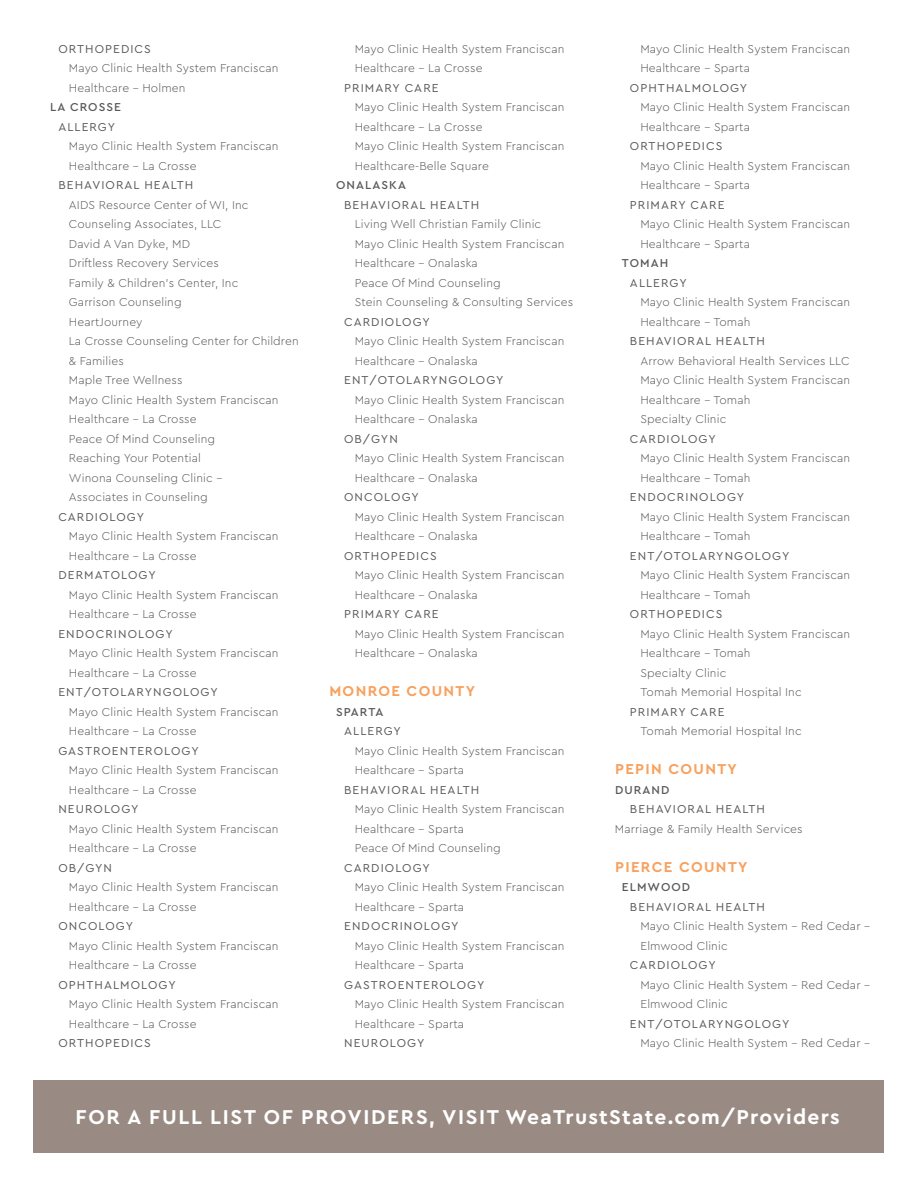
<style>
.page{position:relative;width:918px;height:1188px;background:#fff}
.page>*{position:absolute;margin:0;border:0;box-sizing:border-box;transform-origin:0 0}
.t1{font:700 21px "Cera PRO";letter-spacing:.06em;color:#fff}
.Counties{font:700 15px "Cera PRO";letter-spacing:.09em;color:#f8a15e}
.Providers{font:300 12px/19.5px "Cera PRO";letter-spacing:.01em;color:#57585a}
.Specialty{font:12px "Cera PRO";letter-spacing:.09em;color:#57585a}
.Communities{font:500 12px "Cera PRO";letter-spacing:.09em;color:#57585a}
</style>
<div class="page">
<div style="left:34px;top:1080px;width:850px;height:73px;background:#998b83"></div>
<p class="Specialty" style="left:58px;top:41px;width:94px">ORTHOPEDICS</p>
<p class="Providers" style="left:69px;top:58px;width:211px">Mayo Clinic Health System Franciscan<br>Healthcare - Holmen</p>
<p class="Communities" style="left:50px;top:99px;width:72px">LA CROSSE</p>
<p class="Specialty" style="left:58px;top:119px;width:58px">ALLERGY</p>
<p class="Providers" style="left:69px;top:136px;width:211px">Mayo Clinic Health System Franciscan<br>Healthcare - La Crosse</p>
<p class="Specialty" style="left:58px;top:177px;width:137px">BEHAVIORAL HEALTH</p>
<p class="Providers" style="left:69px;top:195px;width:181px">AIDS Resource Center of WI, Inc</p>
<p class="Providers" style="left:69px;top:214px;width:154px">Counseling Associates, LLC</p>
<p class="Providers" style="left:69px;top:234px;width:123px">David A Van Dyke, MD</p>
<p class="Providers" style="left:69px;top:253px;width:152px">Driftless Recovery Services</p>
<p class="Providers" style="left:69px;top:273px;width:171px">Family &amp; Children’s Center, Inc</p>
<p class="Providers" style="left:69px;top:292px;width:114px">Garrison Counseling</p>
<p class="Providers" style="left:69px;top:312px;width:75px">HeartJourney</p>
<p class="Providers" style="left:69px;top:331px;width:231px">La Crosse Counseling Center for Children &amp; Families</p>
<p class="Providers" style="left:69px;top:370px;width:115px">Maple Tree Wellness</p>
<p class="Providers" style="left:69px;top:390px;width:211px">Mayo Clinic Health System Franciscan<br>Healthcare - La Crosse</p>
<p class="Providers" style="left:69px;top:429px;width:148px">Peace Of Mind Counseling</p>
<p class="Providers" style="left:69px;top:448px;width:134px">Reaching Your Potential</p>
<p class="Providers" style="left:69px;top:468px;width:155px">Winona Counseling Clinic -</p>
<p class="Providers" style="left:69px;top:487px;width:140px">Associates in Counseling</p>
<p class="Specialty" style="left:58px;top:509px;width:87px">CARDIOLOGY</p>
<p class="Providers" style="left:69px;top:526px;width:211px">Mayo Clinic Health System Franciscan<br>Healthcare - La Crosse</p>
<p class="Specialty" style="left:58px;top:567px;width:99px">DERMATOLOGY</p>
<p class="Providers" style="left:69px;top:585px;width:211px">Mayo Clinic Health System Franciscan<br>Healthcare - La Crosse</p>
<p class="Specialty" style="left:58px;top:626px;width:116px">ENDOCRINOLOGY</p>
<p class="Providers" style="left:69px;top:643px;width:211px">Mayo Clinic Health System Franciscan<br>Healthcare - La Crosse</p>
<p class="Specialty" style="left:58px;top:684px;width:161px">ENT/OTOLARYNGOLOGY</p>
<p class="Providers" style="left:69px;top:702px;width:211px">Mayo Clinic Health System Franciscan<br>Healthcare - La Crosse</p>
<p class="Specialty" style="left:58px;top:743px;width:142px">GASTROENTEROLOGY</p>
<p class="Providers" style="left:69px;top:760px;width:211px">Mayo Clinic Health System Franciscan<br>Healthcare - La Crosse</p>
<p class="Specialty" style="left:58px;top:801px;width:82px">NEUROLOGY</p>
<p class="Providers" style="left:69px;top:819px;width:211px">Mayo Clinic Health System Franciscan<br>Healthcare - La Crosse</p>
<p class="Specialty" style="left:58px;top:860px;width:55px">OB/GYN</p>
<p class="Providers" style="left:69px;top:877px;width:211px">Mayo Clinic Health System Franciscan<br>Healthcare - La Crosse</p>
<p class="Specialty" style="left:58px;top:918px;width:76px">ONCOLOGY</p>
<p class="Providers" style="left:69px;top:936px;width:211px">Mayo Clinic Health System Franciscan<br>Healthcare - La Crosse</p>
<p class="Specialty" style="left:58px;top:977px;width:119px">OPHTHALMOLOGY</p>
<p class="Providers" style="left:69px;top:994px;width:211px">Mayo Clinic Health System Franciscan<br>Healthcare - La Crosse</p>
<p class="Specialty" style="left:58px;top:1035px;width:94px">ORTHOPEDICS</p>
<p class="Providers" style="left:355px;top:39px;width:211px">Mayo Clinic Health System Franciscan<br>Healthcare - La Crosse</p>
<p class="Specialty" style="left:344px;top:80px;width:96px">PRIMARY CARE</p>
<p class="Providers" style="left:355px;top:97px;width:211px">Mayo Clinic Health System Franciscan<br>Healthcare - La Crosse</p>
<p class="Providers" style="left:355px;top:136px;width:211px">Mayo Clinic Health System Franciscan<br>Healthcare-Belle Square</p>
<p class="Communities" style="left:336px;top:177px;width:71px">ONALASKA</p>
<p class="Specialty" style="left:344px;top:197px;width:137px">BEHAVIORAL HEALTH</p>
<p class="Providers" style="left:355px;top:214px;width:188px">Living Well Christian Family Clinic</p>
<p class="Providers" style="left:355px;top:234px;width:211px">Mayo Clinic Health System Franciscan<br>Healthcare - Onalaska</p>
<p class="Providers" style="left:355px;top:273px;width:148px">Peace Of Mind Counseling</p>
<p class="Providers" style="left:355px;top:292px;width:220px">Stein Counseling &amp; Consulting Services</p>
<p class="Specialty" style="left:344px;top:314px;width:87px">CARDIOLOGY</p>
<p class="Providers" style="left:355px;top:331px;width:211px">Mayo Clinic Health System Franciscan<br>Healthcare - Onalaska</p>
<p class="Specialty" style="left:344px;top:372px;width:161px">ENT/OTOLARYNGOLOGY</p>
<p class="Providers" style="left:355px;top:390px;width:211px">Mayo Clinic Health System Franciscan<br>Healthcare - Onalaska</p>
<p class="Specialty" style="left:344px;top:431px;width:55px">OB/GYN</p>
<p class="Providers" style="left:355px;top:448px;width:211px">Mayo Clinic Health System Franciscan<br>Healthcare - Onalaska</p>
<p class="Specialty" style="left:344px;top:489px;width:76px">ONCOLOGY</p>
<p class="Providers" style="left:355px;top:507px;width:211px">Mayo Clinic Health System Franciscan<br>Healthcare - Onalaska</p>
<p class="Specialty" style="left:344px;top:548px;width:94px">ORTHOPEDICS</p>
<p class="Providers" style="left:355px;top:565px;width:211px">Mayo Clinic Health System Franciscan<br>Healthcare - Onalaska</p>
<p class="Specialty" style="left:344px;top:606px;width:96px">PRIMARY CARE</p>
<p class="Providers" style="left:355px;top:624px;width:211px">Mayo Clinic Health System Franciscan<br>Healthcare - Onalaska</p>
<p class="Counties" style="left:329px;top:681px;width:147px">MONROE COUNTY</p>
<p class="Communities" style="left:336px;top:704px;width:49px">SPARTA</p>
<p class="Specialty" style="left:344px;top:723px;width:58px">ALLERGY</p>
<p class="Providers" style="left:355px;top:741px;width:211px">Mayo Clinic Health System Franciscan<br>Healthcare - Sparta</p>
<p class="Specialty" style="left:344px;top:782px;width:137px">BEHAVIORAL HEALTH</p>
<p class="Providers" style="left:355px;top:799px;width:211px">Mayo Clinic Health System Franciscan<br>Healthcare - Sparta</p>
<p class="Providers" style="left:355px;top:838px;width:148px">Peace Of Mind Counseling</p>
<p class="Specialty" style="left:344px;top:860px;width:87px">CARDIOLOGY</p>
<p class="Providers" style="left:355px;top:877px;width:211px">Mayo Clinic Health System Franciscan<br>Healthcare - Sparta</p>
<p class="Specialty" style="left:344px;top:918px;width:116px">ENDOCRINOLOGY</p>
<p class="Providers" style="left:355px;top:936px;width:211px">Mayo Clinic Health System Franciscan<br>Healthcare - Sparta</p>
<p class="Specialty" style="left:344px;top:977px;width:142px">GASTROENTEROLOGY</p>
<p class="Providers" style="left:355px;top:994px;width:211px">Mayo Clinic Health System Franciscan<br>Healthcare - Sparta</p>
<p class="Specialty" style="left:344px;top:1035px;width:82px">NEUROLOGY</p>
<p class="Providers" style="left:640px;top:39px;width:211px">Mayo Clinic Health System Franciscan<br>Healthcare - Sparta</p>
<p class="Specialty" style="left:630px;top:80px;width:119px">OPHTHALMOLOGY</p>
<p class="Providers" style="left:640px;top:97px;width:211px">Mayo Clinic Health System Franciscan<br>Healthcare - Sparta</p>
<p class="Specialty" style="left:630px;top:138px;width:94px">ORTHOPEDICS</p>
<p class="Providers" style="left:640px;top:156px;width:211px">Mayo Clinic Health System Franciscan<br>Healthcare - Sparta</p>
<p class="Specialty" style="left:630px;top:197px;width:96px">PRIMARY CARE</p>
<p class="Providers" style="left:640px;top:214px;width:211px">Mayo Clinic Health System Franciscan<br>Healthcare - Sparta</p>
<p class="Communities" style="left:622px;top:255px;width:48px">TOMAH</p>
<p class="Specialty" style="left:630px;top:275px;width:58px">ALLERGY</p>
<p class="Providers" style="left:640px;top:292px;width:211px">Mayo Clinic Health System Franciscan<br>Healthcare - Tomah</p>
<p class="Specialty" style="left:630px;top:333px;width:137px">BEHAVIORAL HEALTH</p>
<p class="Providers" style="left:640px;top:351px;width:211px">Arrow Behavioral Health Services LLC</p>
<p class="Providers" style="left:640px;top:370px;width:211px">Mayo Clinic Health System Franciscan<br>Healthcare - Tomah</p>
<p class="Providers" style="left:640px;top:409px;width:87px">Specialty Clinic</p>
<p class="Specialty" style="left:630px;top:431px;width:87px">CARDIOLOGY</p>
<p class="Providers" style="left:640px;top:448px;width:211px">Mayo Clinic Health System Franciscan<br>Healthcare - Tomah</p>
<p class="Specialty" style="left:630px;top:489px;width:116px">ENDOCRINOLOGY</p>
<p class="Providers" style="left:640px;top:507px;width:211px">Mayo Clinic Health System Franciscan<br>Healthcare - Tomah</p>
<p class="Specialty" style="left:630px;top:548px;width:161px">ENT/OTOLARYNGOLOGY</p>
<p class="Providers" style="left:640px;top:565px;width:211px">Mayo Clinic Health System Franciscan<br>Healthcare - Tomah</p>
<p class="Specialty" style="left:630px;top:606px;width:94px">ORTHOPEDICS</p>
<p class="Providers" style="left:640px;top:624px;width:211px">Mayo Clinic Health System Franciscan<br>Healthcare - Tomah</p>
<p class="Providers" style="left:640px;top:663px;width:87px">Specialty Clinic</p>
<p class="Providers" style="left:640px;top:682px;width:163px">Tomah Memorial Hospital Inc</p>
<p class="Specialty" style="left:630px;top:704px;width:96px">PRIMARY CARE</p>
<p class="Providers" style="left:640px;top:721px;width:163px">Tomah Memorial Hospital Inc</p>
<p class="Counties" style="left:615px;top:759px;width:123px">PEPIN COUNTY</p>
<p class="Communities" style="left:615px;top:782px;width:56px">DURAND</p>
<p class="Specialty" style="left:630px;top:801px;width:137px">BEHAVIORAL HEALTH</p>
<p class="Providers" style="left:615px;top:819px;width:189px">Marriage &amp; Family Health Services</p>
<p class="Counties" style="left:615px;top:857px;width:134px">PIERCE COUNTY</p>
<p class="Communities" style="left:622px;top:879px;width:70px">ELMWOOD</p>
<p class="Specialty" style="left:630px;top:899px;width:137px">BEHAVIORAL HEALTH</p>
<p class="Providers" style="left:640px;top:916px;width:231px">Mayo Clinic Health System - Red Cedar -<br>Elmwood Clinic</p>
<p class="Specialty" style="left:630px;top:957px;width:87px">CARDIOLOGY</p>
<p class="Providers" style="left:640px;top:975px;width:231px">Mayo Clinic Health System - Red Cedar -<br>Elmwood Clinic</p>
<p class="Specialty" style="left:630px;top:1016px;width:161px">ENT/OTOLARYNGOLOGY</p>
<p class="Providers" style="left:640px;top:1033px;width:231px">Mayo Clinic Health System - Red Cedar -</p>
<p class="t1" style="left:76px;top:1103px;width:766px">FOR A FULL LIST OF PROVIDERS, VISIT WeaTrustState.com/Providers</p>
</div>
